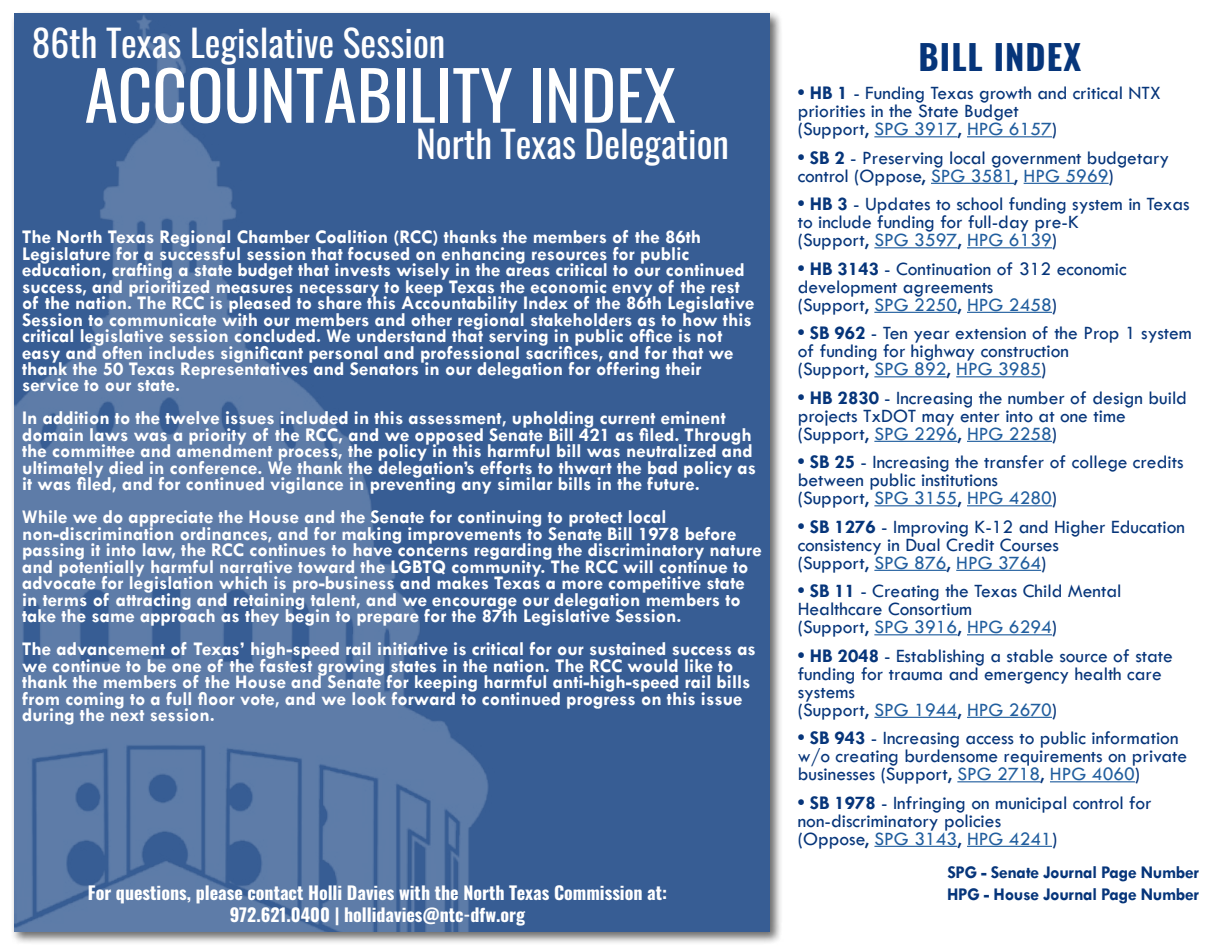
<style>
.page{position:relative;width:1215px;height:945px;background:#fff}
.page>*{position:absolute;margin:0;border:0;box-sizing:border-box;transform-origin:0 0}
.t1{font:67.5px "Oswald";color:#fff}
.t2{font:37.5px "Oswald";color:#fff}
.t3{font:700 34.5px "Oswald";letter-spacing:.03em;color:#06357a}
.t4{font:700 19.5px/16.5px "Tw Cen";color:#fff}
.t5{font:19.5px/18px "Tw Cen";color:#06357a}
.t6{font:700 18px "Oswald";color:#fff}
.t7{font:700 18px "Tw Cen";letter-spacing:-.02em;color:#06357a}
.s1{font-weight:700}
.s2{color:#215e9e}
</style>
<div class="page">
<div style="left:11px;top:10px;width:772px;height:935px;background:#000;opacity:.75"></div>
<div style="left:14px;top:14px;width:756px;height:918px;background:#375d94"></div>
<img style="left:14px;top:15px;width:475px;height:917px">
<hr style="left:874px;top:136px;width:83px;height:1px;background:#215e9e">
<hr style="left:967px;top:136px;width:85px;height:1px;background:#215e9e">
<hr style="left:931px;top:183px;width:83px;height:1px;background:#215e9e">
<hr style="left:1024px;top:183px;width:85px;height:1px;background:#215e9e">
<hr style="left:874px;top:247px;width:83px;height:1px;background:#215e9e">
<hr style="left:967px;top:247px;width:85px;height:1px;background:#215e9e">
<hr style="left:874px;top:312px;width:83px;height:1px;background:#215e9e">
<hr style="left:967px;top:312px;width:85px;height:1px;background:#215e9e">
<hr style="left:874px;top:376px;width:73px;height:1px;background:#215e9e">
<hr style="left:956px;top:376px;width:85px;height:1px;background:#215e9e">
<hr style="left:874px;top:441px;width:83px;height:1px;background:#215e9e">
<hr style="left:967px;top:441px;width:85px;height:1px;background:#215e9e">
<hr style="left:874px;top:505px;width:83px;height:1px;background:#215e9e">
<hr style="left:967px;top:505px;width:85px;height:1px;background:#215e9e">
<hr style="left:874px;top:570px;width:73px;height:1px;background:#215e9e">
<hr style="left:956px;top:570px;width:85px;height:1px;background:#215e9e">
<hr style="left:874px;top:634px;width:83px;height:1px;background:#215e9e">
<hr style="left:967px;top:634px;width:85px;height:1px;background:#215e9e">
<hr style="left:874px;top:717px;width:83px;height:1px;background:#215e9e">
<hr style="left:967px;top:717px;width:85px;height:1px;background:#215e9e">
<hr style="left:957px;top:781px;width:83px;height:1px;background:#215e9e">
<hr style="left:1050px;top:781px;width:85px;height:1px;background:#215e9e">
<hr style="left:874px;top:846px;width:83px;height:1px;background:#215e9e">
<hr style="left:967px;top:846px;width:85px;height:1px;background:#215e9e">
<h2 class="t2" style="left:32px;top:9px;width:415px">86th Texas Legislative Session</h2>
<h1 class="t1" style="left:85px;top:35px;width:593px">ACCOUNTABILITY INDEX</h1>
<h2 class="t2" style="left:416px;top:110px;width:315px">North Texas Delegation</h2>
<p class="t4" style="left:22px;top:228px;width:734px">The North Texas Regional Chamber Coalition (RCC) thanks the members of the 86th Legislature for a successful session that focused on enhancing resources for public education, crafting a state budget that invests wisely in the areas critical to our continued success, and prioritized measures necessary to keep Texas the economic envy of the rest of the nation. The RCC is pleased to share this Accountability Index of the 86th Legislative Session to communicate with our members and other regional stakeholders as to how this critical legislative session concluded. We understand that serving in public office is not easy and often includes significant personal and professional sacrifices, and for that we thank the 50 Texas Representatives and Senators in our delegation for offering their service to our state.</p>
<p class="t4" style="left:22px;top:410px;width:735px">In addition to the twelve issues included in this assessment, upholding current eminent domain laws was a priority of the RCC, and we opposed Senate Bill 421 as filed. Through the committee and amendment process, the policy in this harmful bill was neutralized and ultimately died in conference. We thank the delegation’s efforts to thwart the bad policy as it was filed, and for continued vigilance in preventing any similar bills in the future.</p>
<p class="t4" style="left:22px;top:509px;width:741px">While we do appreciate the House and the Senate for continuing to protect local non-discrimination ordinances, and for making improvements to Senate Bill 1978 before passing it into law, the RCC continues to have concerns regarding the discriminatory nature and potentially harmful narrative toward the LGBTQ community. The RCC will continue to advocate for legislation which is pro-business and makes Texas a more competitive state in terms of attracting and retaining talent, and we encourage our delegation members to take the same approach as they begin to prepare for the 87th Legislative Session.</p>
<p class="t4" style="left:22px;top:641px;width:735px">The advancement of Texas’ high-speed rail initiative is critical for our sustained success as we continue to be one of the fastest growing states in the nation. The RCC would like to thank the members of the House and Senate for keeping harmful anti-high-speed rail bills from coming to a full floor vote, and we look forward to continued progress on this issue during the next session.</p>
<h3 class="t3" style="left:919px;top:39px;width:164px">BILL INDEX</h3>
<p class="t5" style="left:798px;top:84px;width:365px"><span class="s1">• HB 1</span> - Funding Texas growth and critical NTX priorities in the State Budget<br>(Support, <span class="s2">SPG 3917</span>, <span class="s2">HPG 6157</span>)</p>
<p class="t5" style="left:798px;top:149px;width:373px"><span class="s1">• SB 2</span> - Preserving local government budgetary control (Oppose, <span class="s2">SPG 3581</span>, <span class="s2">HPG 5969</span>)</p>
<p class="t5" style="left:798px;top:195px;width:393px"><span class="s1">• HB 3</span> - Updates to school funding system in Texas to include funding for full-day pre-K<br>(Support, <span class="s2">SPG 3597</span>, <span class="s2">HPG 6139</span>)</p>
<p class="t5" style="left:798px;top:260px;width:331px"><span class="s1">• HB 3143</span> - Continuation of 312 economic development agreements<br>(Support, <span class="s2">SPG 2250</span>, <span class="s2">HPG 2458</span>)</p>
<p class="t5" style="left:798px;top:324px;width:396px"><span class="s1">• SB 962</span> - Ten year extension of the Prop 1 system of funding for highway construction<br>(Support, <span class="s2">SPG 892</span>, <span class="s2">HPG 3985</span>)</p>
<p class="t5" style="left:798px;top:389px;width:391px"><span class="s1">• HB 2830</span> - Increasing the number of design build projects TxDOT may enter into at one time (Support, <span class="s2">SPG 2296</span>, <span class="s2">HPG 2258</span>)</p>
<p class="t5" style="left:798px;top:453px;width:387px"><span class="s1">• SB 25</span> - Increasing the transfer of college credits between public institutions<br>(Support, <span class="s2">SPG 3155</span>, <span class="s2">HPG 4280</span>)</p>
<p class="t5" style="left:798px;top:518px;width:389px"><span class="s1">• SB 1276</span> - Improving K-12 and Higher Education consistency in Dual Credit Courses<br>(Support, <span class="s2">SPG 876</span>, <span class="s2">HPG 3764</span>)</p>
<p class="t5" style="left:798px;top:582px;width:325px"><span class="s1">• SB 11</span> - Creating the Texas Child Mental<br>Healthcare Consortium<br>(Support, <span class="s2">SPG 3916</span>, <span class="s2">HPG 6294</span>)</p>
<p class="t5" style="left:798px;top:647px;width:377px"><span class="s1">• HB 2048</span> - Establishing a stable source of state funding for trauma and emergency health care systems<br>(Support, <span class="s2">SPG 1944</span>, <span class="s2">HPG 2670</span>)</p>
<p class="t5" style="left:798px;top:729px;width:391px"><span class="s1">• SB 943</span> - Increasing access to public information w/o creating burdensome requirements on private businesses (Support, <span class="s2">SPG 2718</span>, <span class="s2">HPG 4060</span>)</p>
<p class="t5" style="left:798px;top:794px;width:355px"><span class="s1">• SB 1978</span> - Infringing on municipal control for non-discriminatory policies<br>(Oppose, <span class="s2">SPG 3143</span>, <span class="s2">HPG 4241</span>)</p>
<p class="t7" style="left:947px;top:862px;width:253px">SPG - Senate Journal Page Number</p>
<p class="t6" style="left:88px;top:883px;width:581px">For questions, please contact Holli Davies with the North Texas Commission at:</p>
<p class="t7" style="left:947px;top:883px;width:253px">HPG - House Journal Page Number</p>
<p class="t6" style="left:230px;top:905px;width:297px">972.621.0400 | hollidavies@ntc-dfw.org</p>
</div>
